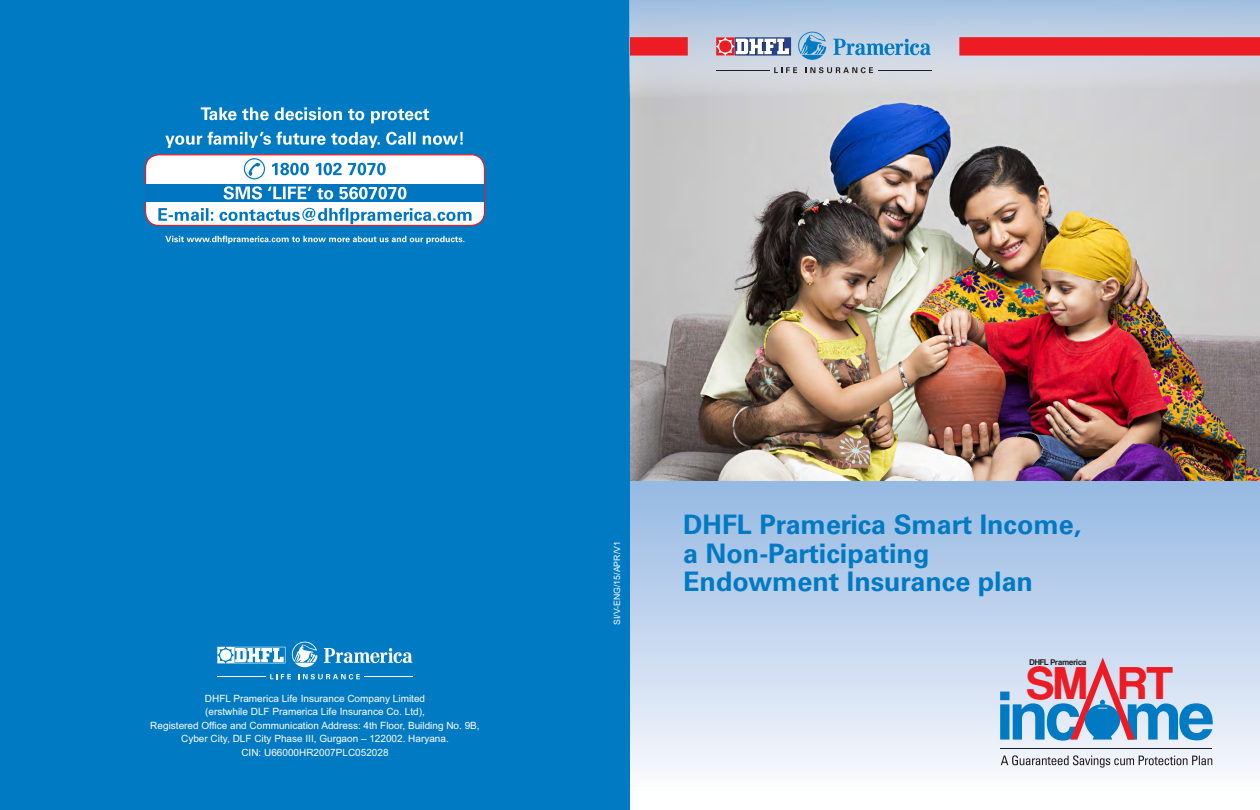
<style>
.page{position:relative;width:1260px;height:810px;background:#fff}
.page>*{position:absolute;margin:0;border:0;box-sizing:border-box;transform-origin:0 0}
.t1{font:66px "Coolvetica";color:#007ac3}
.t2{font:44.5px "Coolvetica";color:#ed1c24}
.t3{font:700 26.88px/28.5px "Univers LT Std";color:#007ac3}
.t4{font:10px/13.5px "Arial";color:#fff;text-align:center}
.t5{font:8.75px "Arial";color:#fff}
.t6{font:8px "Coolvetica";letter-spacing:.015em;color:#231f20}
</style>
<div class="page">
<img style="left:630px;top:102px;width:630px;height:380px">
<div style="left:630px;top:482px;width:630px;height:312px;background:linear-gradient(to bottom,#95b8e2,#fbfbfe)"></div>
<div style="left:0;top:0;width:630px;height:810px;background:#007ac3"></div>
<svg style="left:201px;top:107px;width:228px;height:16px"></svg>
<svg style="left:165px;top:132px;width:298px;height:16px"></svg>
<svg style="left:165px;top:236px;width:299px;height:8px"></svg>
<div style="left:146px;top:155px;width:338px;height:71px;background:#fff;border-radius:13px"></div>
<div style="left:145px;top:154px;width:340px;height:72px;border:1px solid #ed1c24;border-radius:13px"></div>
<svg style="left:158px;top:208px;width:314px;height:16px"></svg>
<svg style="left:272px;top:163px;width:114px;height:12px"></svg>
<svg style="left:244px;top:158px;width:21px;height:21px"></svg>
<div style="left:146px;top:184px;width:338px;height:18px;background:#0076c0"></div>
<svg style="left:224px;top:186px;width:182px;height:14px"></svg>
<svg style="left:630px;top:0;width:630px;height:102px"></svg>
<svg style="left:630px;top:37px;width:58px;height:19px"></svg>
<svg style="left:774px;top:67px;width:23px;height:6px"></svg>
<svg style="left:805px;top:67px;width:68px;height:6px"></svg>
<hr style="left:716px;top:70px;width:53px;height:1px;background:#231f20">
<hr style="left:878px;top:70px;width:53px;height:1px;background:#231f20">
<svg style="left:833px;top:39px;width:98px;height:16px"></svg>
<svg style="left:716px;top:37px;width:75px;height:19px"></svg>
<svg style="left:798px;top:32px;width:28px;height:28px"></svg>
<svg style="left:959px;top:37px;width:301px;height:19px"></svg>
<svg style="left:270px;top:674px;width:21px;height:5px"></svg>
<svg style="left:298px;top:674px;width:62px;height:5px"></svg>
<hr style="left:217px;top:676px;width:48px;height:1px;background:#fff">
<hr style="left:365px;top:676px;width:48px;height:1px;background:#fff">
<svg style="left:324px;top:648px;width:88px;height:15px"></svg>
<svg style="left:292px;top:642px;width:25px;height:25px"></svg>
<svg style="left:217px;top:647px;width:68px;height:16px"></svg>
<svg style="left:1000px;top:692px;width:45px;height:48px"></svg>
<svg style="left:1070px;top:658px;width:143px;height:82px"></svg>
<hr style="left:1000px;top:748px;width:212px;height:1px;background:#231f20">
<svg style="left:1001px;top:755px;width:211px;height:13px"></svg>
<p class="t5" style="left:614px;top:625px;width:85px;rotate:-90deg">SI/V-ENG/15/APR/V1</p>
<h3 class="t3" style="left:683px;top:514px;width:400px">DHFL Pramerica Smart Income, a Non-Participating<br>Endowment Insurance plan</h3>
<p class="t6" style="left:1029px;top:658px;width:58px">DHFL Pramerica</p>
<h2 class="t2" style="left:1026px;top:660px;width:149px">SM RT</h2>
<p class="t4" style="left:150px;top:693px;width:331px">DHFL Pramerica Life Insurance Company Limited<br>(erstwhile DLF Pramerica Life Insurance Co. Ltd),<br>Registered Office and Communication Address: 4th Floor, Building No. 9B, Cyber City, DLF City Phase III, Gurgaon – 122002. Haryana.<br>CIN: U66000HR2007PLC052028</p>
<h1 class="t1" style="left:1046px;top:681px;width:35px">c</h1>
</div>
